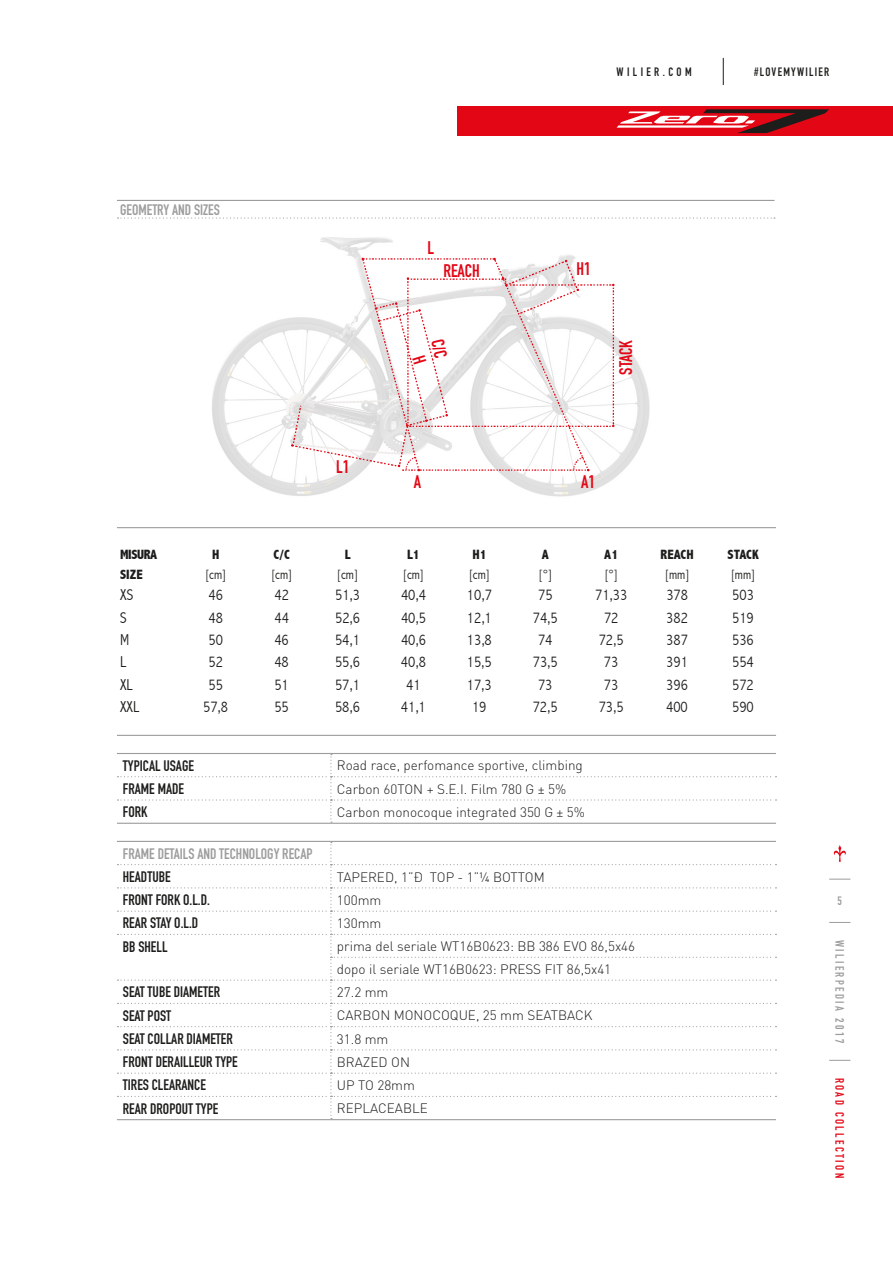
<style>
.page{position:relative;width:893px;height:1263px;background:#fff}
.page>*{position:absolute;margin:0;border:0;box-sizing:border-box;transform-origin:0 0}
.t1{font:18px "DIN Engschrift Std";color:#e30614}
.t2{font:300 condensed 15.75px "Abadi";color:#1d1d1b}
.t3{font:15px "DIN Engschrift Alternate";color:#1d1d1b}
.t4{font:15px "DIN Engschrift Alternate";color:#9d9d9d}
.t5{font:300 13.5px/22.8px "DIN";color:#1d1d1b}
.t6{font:300 condensed 13.5px "Abadi";color:#1d1d1b}
.t7{font:800 condensed 13.5px "Abadi";color:#1d1d1b}
.t8{font:12px "DIN Engschrift Std";letter-spacing:.2em;color:#9d9d9d}
.t9{font:12px "DIN Engschrift Std";letter-spacing:.2em;color:#e30614}
.t10{font:12px "DIN Engschrift Std";letter-spacing:.105em;color:#1d1d1b}
.t11{font:12px "DIN Engschrift Std";letter-spacing:.285em;color:#1d1d1b}
</style>
<div class="page">
<img style="left:212px;top:237px;width:438px;height:260px">
<hr style="left:117px;top:735px;width:659px;height:1px;background:#9d9d9d">
<hr style="left:331px;top:753px;width:445px;height:1px;background:#9d9d9d">
<hr style="left:331px;top:823px;width:445px;height:1px;background:#9d9d9d">
<svg style="left:117px;top:754px;width:659px;height:69px"></svg>
<hr style="left:117px;top:753px;width:214px;height:1px;background:#9d9d9d">
<hr style="left:117px;top:823px;width:214px;height:1px;background:#9d9d9d">
<hr style="left:117px;top:200px;width:657px;height:1px;background:#9d9d9d">
<svg style="left:117px;top:217px;width:658px;height:2px"></svg>
<hr style="left:117px;top:527px;width:659px;height:1px;background:#9d9d9d">
<hr style="left:117px;top:841px;width:214px;height:1px;background:#9d9d9d">
<hr style="left:331px;top:841px;width:445px;height:1px;background:#9d9d9d">
<svg style="left:117px;top:842px;width:659px;height:277px"></svg>
<hr style="left:117px;top:1119px;width:214px;height:1px;background:#9d9d9d">
<hr style="left:331px;top:1119px;width:445px;height:1px;background:#9d9d9d">
<div style="left:457px;top:106px;width:436px;height:30px;background:#e30614"></div>
<svg style="left:723px;top:58px;width:1px;height:27px"></svg>
<svg style="left:829px;top:1060px;width:21px;height:1px"></svg>
<svg style="left:829px;top:922px;width:21px;height:1px"></svg>
<svg style="left:829px;top:879px;width:21px;height:1px"></svg>
<svg style="left:833px;top:845px;width:13px;height:17px"></svg>
<svg style="left:617px;top:109px;width:212px;height:24px"></svg>
<svg style="left:291px;top:257px;width:324px;height:215px"></svg>
<p class="t4" style="left:120px;top:201px;width:101px">GEOMETRY AND SIZES</p>
<h1 class="t1" style="left:336px;top:456px;width:15px">L1</h1>
<p class="t11" style="left:617px;top:64px;width:77px">WILIER.COM</p>
<p class="t10" style="left:754px;top:64px;width:77px">#LOVEMYWILIER</p>
<h1 class="t1" style="left:427px;top:237px;width:8px">L</h1>
<h1 class="t1" style="left:443px;top:260px;width:38px">REACH</h1>
<h1 class="t1" style="left:577px;top:258px;width:16px">H1</h1>
<h1 class="t1" style="left:615px;top:375px;width:36px;rotate:-90deg">STACK</h1>
<h1 class="t1" style="left:414px;top:471px;width:9px">A</h1>
<h1 class="t1" style="left:581px;top:471px;width:16px">A1</h1>
<p class="t7" style="left:120px;top:547px;width:39px">MISURA</p>
<p class="t7" style="left:212px;top:547px;width:9px">H</p>
<p class="t7" style="left:273px;top:547px;width:18px">C/C</p>
<p class="t7" style="left:345px;top:547px;width:7px">L</p>
<p class="t7" style="left:407px;top:547px;width:14px">L1</p>
<p class="t7" style="left:472px;top:547px;width:16px">H1</p>
<p class="t7" style="left:542px;top:547px;width:9px">A</p>
<p class="t7" style="left:604px;top:547px;width:15px">A1</p>
<p class="t7" style="left:661px;top:547px;width:35px">REACH</p>
<p class="t7" style="left:728px;top:547px;width:32px">STACK</p>
<p class="t7" style="left:120px;top:566px;width:24px">SIZE</p>
<p class="t6" style="left:205px;top:566px;width:23px">[cm]</p>
<p class="t6" style="left:271px;top:566px;width:23px">[cm]</p>
<p class="t6" style="left:337px;top:566px;width:23px">[cm]</p>
<p class="t6" style="left:403px;top:566px;width:23px">[cm]</p>
<p class="t6" style="left:468px;top:566px;width:23px">[cm]</p>
<p class="t6" style="left:538px;top:566px;width:16px">[°]</p>
<p class="t6" style="left:604px;top:566px;width:16px">[°]</p>
<p class="t6" style="left:664px;top:566px;width:27px">[mm]</p>
<p class="t6" style="left:730px;top:566px;width:27px">[mm]</p>
<p class="t2" style="left:120px;top:586px;width:15px">XS</p>
<p class="t2" style="left:209px;top:586px;width:16px">46</p>
<p class="t2" style="left:274px;top:586px;width:16px">42</p>
<p class="t2" style="left:335px;top:586px;width:26px">51,3</p>
<p class="t2" style="left:401px;top:586px;width:26px">40,4</p>
<p class="t2" style="left:467px;top:586px;width:26px">10,7</p>
<p class="t2" style="left:538px;top:586px;width:16px">75</p>
<p class="t2" style="left:595px;top:586px;width:34px">71,33</p>
<p class="t2" style="left:666px;top:586px;width:23px">378</p>
<p class="t2" style="left:732px;top:586px;width:23px">503</p>
<p class="t2" style="left:120px;top:608px;width:8px">S</p>
<p class="t2" style="left:209px;top:608px;width:16px">48</p>
<p class="t2" style="left:274px;top:608px;width:16px">44</p>
<p class="t2" style="left:335px;top:608px;width:26px">52,6</p>
<p class="t2" style="left:401px;top:608px;width:26px">40,5</p>
<p class="t2" style="left:467px;top:608px;width:26px">12,1</p>
<p class="t2" style="left:533px;top:608px;width:26px">74,5</p>
<p class="t2" style="left:604px;top:608px;width:16px">72</p>
<p class="t2" style="left:666px;top:608px;width:23px">382</p>
<p class="t2" style="left:732px;top:608px;width:23px">519</p>
<p class="t2" style="left:120px;top:630px;width:11px">M</p>
<p class="t2" style="left:209px;top:630px;width:16px">50</p>
<p class="t2" style="left:274px;top:630px;width:16px">46</p>
<p class="t2" style="left:335px;top:630px;width:26px">54,1</p>
<p class="t2" style="left:401px;top:630px;width:26px">40,6</p>
<p class="t2" style="left:467px;top:630px;width:26px">13,8</p>
<p class="t2" style="left:538px;top:630px;width:16px">74</p>
<p class="t2" style="left:599px;top:630px;width:26px">72,5</p>
<p class="t2" style="left:666px;top:630px;width:23px">387</p>
<p class="t2" style="left:732px;top:630px;width:23px">536</p>
<p class="t2" style="left:120px;top:653px;width:8px">L</p>
<p class="t2" style="left:209px;top:653px;width:16px">52</p>
<p class="t2" style="left:274px;top:653px;width:16px">48</p>
<p class="t2" style="left:335px;top:653px;width:26px">55,6</p>
<p class="t2" style="left:401px;top:653px;width:26px">40,8</p>
<p class="t2" style="left:467px;top:653px;width:26px">15,5</p>
<p class="t2" style="left:533px;top:653px;width:26px">73,5</p>
<p class="t2" style="left:604px;top:653px;width:16px">73</p>
<p class="t2" style="left:666px;top:653px;width:23px">391</p>
<p class="t2" style="left:732px;top:653px;width:23px">554</p>
<p class="t2" style="left:120px;top:675px;width:14px">XL</p>
<p class="t2" style="left:208px;top:675px;width:16px">55</p>
<p class="t2" style="left:274px;top:675px;width:16px">51</p>
<p class="t2" style="left:335px;top:675px;width:26px">57,1</p>
<p class="t2" style="left:406px;top:675px;width:16px">41</p>
<p class="t2" style="left:467px;top:675px;width:26px">17,3</p>
<p class="t2" style="left:538px;top:675px;width:16px">73</p>
<p class="t2" style="left:604px;top:675px;width:16px">73</p>
<p class="t2" style="left:666px;top:675px;width:23px">396</p>
<p class="t2" style="left:732px;top:675px;width:23px">572</p>
<p class="t2" style="left:120px;top:698px;width:21px">XXL</p>
<p class="t2" style="left:203px;top:698px;width:26px">57,8</p>
<p class="t2" style="left:274px;top:698px;width:16px">55</p>
<p class="t2" style="left:335px;top:698px;width:26px">58,6</p>
<p class="t2" style="left:401px;top:698px;width:26px">41,1</p>
<p class="t2" style="left:472px;top:698px;width:16px">19</p>
<p class="t2" style="left:533px;top:698px;width:26px">72,5</p>
<p class="t2" style="left:599px;top:698px;width:26px">73,5</p>
<p class="t2" style="left:666px;top:698px;width:23px">400</p>
<p class="t2" style="left:732px;top:698px;width:23px">590</p>
<p class="t3" style="left:123px;top:757px;width:73px">TYPICAL USAGE</p>
<p class="t5" style="left:337px;top:754px;width:247px">Road race, perfomance sportive, climbing</p>
<p class="t3" style="left:123px;top:780px;width:63px">FRAME MADE</p>
<p class="t5" style="left:337px;top:777px;width:231px">Carbon 60TON + S.E.I. Film 780 G ± 5%</p>
<p class="t3" style="left:123px;top:803px;width:26px">FORK</p>
<p class="t5" style="left:337px;top:800px;width:250px">Carbon monocoque integrated 350 G ± 5%</p>
<p class="t4" style="left:123px;top:844px;width:191px">FRAME DETAILS AND TECHNOLOGY RECAP</p>
<p class="t3" style="left:123px;top:868px;width:49px">HEADTUBE</p>
<p class="t5" style="left:337px;top:865px;width:209px">TAPERED, 1”⅛ TOP - 1”¼ BOTTOM</p>
<p class="t3" style="left:123px;top:891px;width:88px">FRONT FORK O.L.D.</p>
<p class="t5" style="left:337px;top:888px;width:46px">100mm</p>
<p class="t3" style="left:123px;top:914px;width:77px">REAR STAY O.L.D</p>
<p class="t5" style="left:337px;top:912px;width:46px">130mm</p>
<p class="t3" style="left:123px;top:937px;width:46px">BB SHELL</p>
<p class="t5" style="left:337px;top:935px;width:300px">prima del seriale WT16B0623: BB 386 EVO 86,5x46 dopo il seriale WT16B0623: PRESS FIT 86,5x41</p>
<p class="t3" style="left:123px;top:983px;width:99px">SEAT TUBE DIAMETER</p>
<p class="t5" style="left:337px;top:981px;width:53px">27.2 mm</p>
<p class="t3" style="left:123px;top:1006px;width:50px">SEAT POST</p>
<p class="t5" style="left:337px;top:1004px;width:257px">CARBON MONOCOQUE, 25 mm SEATBACK</p>
<p class="t3" style="left:123px;top:1030px;width:111px">SEAT COLLAR DIAMETER</p>
<p class="t5" style="left:337px;top:1027px;width:53px">31.8 mm</p>
<p class="t3" style="left:123px;top:1053px;width:116px">FRONT DERAILLEUR TYPE</p>
<p class="t5" style="left:337px;top:1050px;width:75px">BRAZED ON</p>
<p class="t3" style="left:123px;top:1076px;width:84px">TIRES CLEARANCE</p>
<p class="t5" style="left:337px;top:1074px;width:80px">UP TO 28mm</p>
<p class="t3" style="left:123px;top:1099px;width:97px">REAR DROPOUT TYPE</p>
<p class="t5" style="left:337px;top:1097px;width:92px">REPLACEABLE</p>
<p class="t8" style="left:838px;top:894px;width:6px">5</p>
<p class="t8" style="left:847px;top:940px;width:105px;rotate:90deg">WILIERPEDIA 2017</p>
<p class="t9" style="left:847px;top:1078px;width:102px;rotate:90deg">ROAD COLLECTION</p>
</div>
